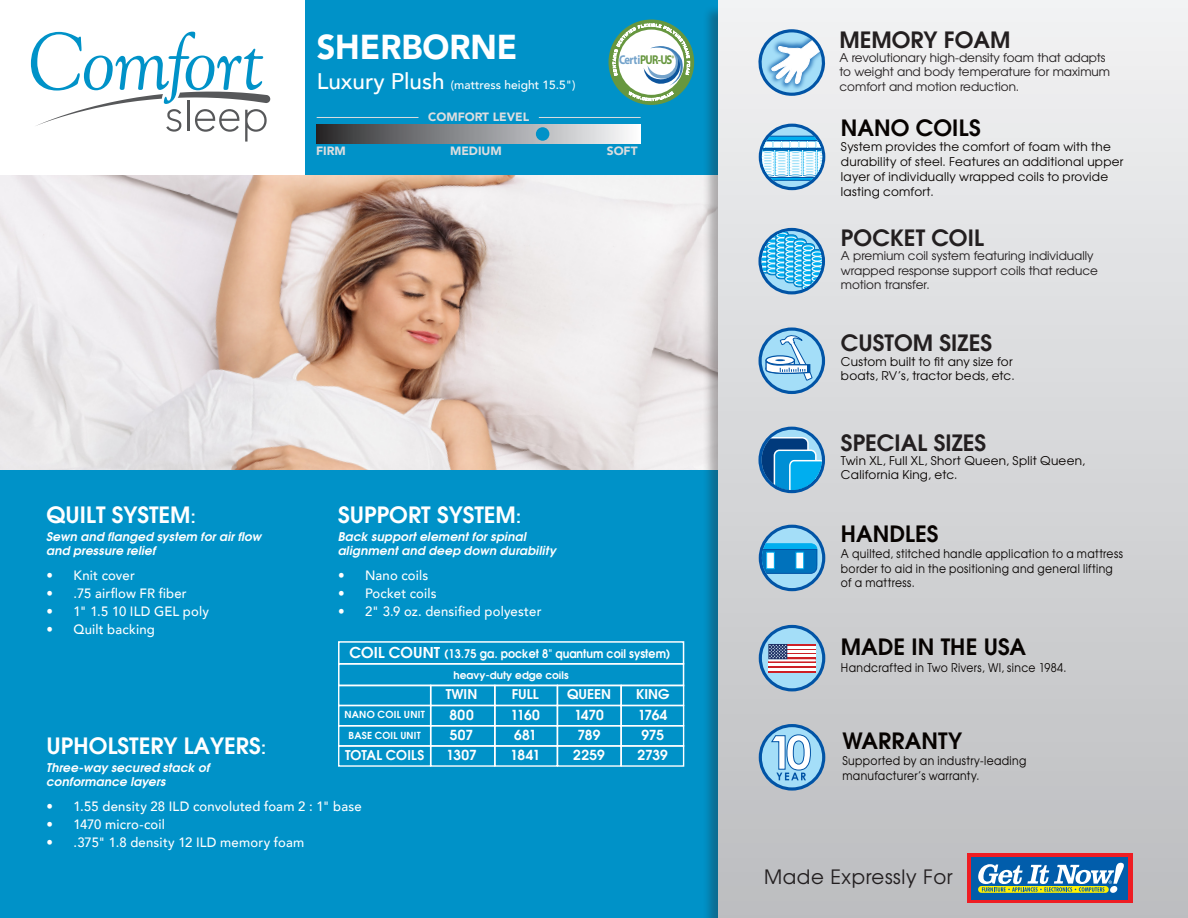
<style>
.page{position:relative;width:1188px;height:918px;background:#fff}
.page>*{position:absolute;margin:0;border:0;box-sizing:border-box;transform-origin:0 0}
.t1{font:900 34.5px "Avenir";color:#fff;scale:.94 1}
.t2{font:600 22.5px "Avant Garde";color:#fff}
.t3{font:600 22.5px "Avant Garde";color:#231f20}
.t4{font:600 22.5px "Avant Garde";color:#070301}
.t5{font:19.65px "Te X Gyre Adventor";letter-spacing:.03em;color:#231f20}
.t6{font:600 13.8px "Avant Garde";letter-spacing:-.01em;color:#fff}
.t7{font:500 13.5px "Avenir";letter-spacing:.015em;color:#fff}
.t8{font:600 13.5px "Avant Garde";color:#fff}
.t9{font:700 12.75px "Myriad Pro";letter-spacing:-.05em;color:#67973f;scale:.83 1}
.t10{font:12px/15px "Te X Gyre Adventor";letter-spacing:.025em;color:#070301}
.t11{font:12px/14.4px "Te X Gyre Adventor";color:#231f20}
.t12{font:12px/14.4px "Te X Gyre Adventor";letter-spacing:.025em;color:#070301;scale:.9 1}
.t13{font:italic 700 12px/14.4px "Te X Gyre Adventor";letter-spacing:.015em;color:#fff}
.t14{font:600 12px "Avant Garde";color:#fff;scale:.92 1}
.t15{font:500 12px "Avenir";color:#fff}
.t16{font:900 12px "Avenir";color:#dcdddf}
.t17{font:600 10.5px "Avant Garde";color:#fff}
.t18{font:600 9.75px "Avant Garde";letter-spacing:.025em;color:#fff}
.s1{font-size:22.5px}
.s2{color:#74a3cb}
.s3{font-size:15px}
.s4{font-family:"Avenir";font-weight:500;font-size:13.5px}
</style>
<div class="page">
<div style="left:0;top:0;width:852px;height:918px;background:#0092c8"></div>
<div style="left:0;top:0;width:305px;height:177px;background:#fff"></div>
<svg style="left:31px;top:32px;width:239px;height:110px"></svg>
<img style="left:0;top:176px;width:702px;height:294px">
<div style="left:316px;top:125px;width:324px;height:18px;background:linear-gradient(to right,#2c2d2f,#fbfcff)"></div>
<div style="left:536px;top:127px;width:13px;height:14px;background:#0092c8;border-radius:50%"></div>
<hr style="left:317px;top:117px;width:101px;height:1px;background:#dcdddf">
<hr style="left:539px;top:117px;width:102px;height:1px;background:#dcdddf">
<div style="left:338px;top:641px;width:346px;height:24px;border:2px solid #fff"></div>
<div style="left:557px;top:685px;width:65px;height:21px;border:1px solid #fff"></div>
<div style="left:621px;top:685px;width:63px;height:21px;border:1px solid #fff"></div>
<div style="left:494px;top:705px;width:64px;height:21px;border:1px solid #fff"></div>
<div style="left:557px;top:705px;width:65px;height:21px;border:1px solid #fff"></div>
<div style="left:621px;top:705px;width:63px;height:21px;border:1px solid #fff"></div>
<div style="left:494px;top:725px;width:64px;height:22px;border:1px solid #fff"></div>
<div style="left:557px;top:725px;width:65px;height:22px;border:1px solid #fff"></div>
<div style="left:621px;top:725px;width:63px;height:22px;border:1px solid #fff"></div>
<div style="left:430px;top:705px;width:65px;height:21px;border:1px solid #fff"></div>
<div style="left:430px;top:725px;width:65px;height:22px;border:1px solid #fff"></div>
<div style="left:338px;top:705px;width:93px;height:21px;border:1px solid #fff"></div>
<div style="left:338px;top:725px;width:93px;height:22px;border:1px solid #fff"></div>
<div style="left:494px;top:745px;width:64px;height:22px;border:1px solid #fff"></div>
<div style="left:557px;top:745px;width:65px;height:22px;border:1px solid #fff"></div>
<div style="left:621px;top:745px;width:63px;height:22px;border:1px solid #fff"></div>
<div style="left:430px;top:745px;width:65px;height:22px;border:1px solid #fff"></div>
<div style="left:338px;top:745px;width:93px;height:22px;border:1px solid #fff"></div>
<div style="left:338px;top:663px;width:346px;height:23px;border:2px solid #fff"></div>
<div style="left:702px;top:4px;width:486px;height:914px;background:#231f20;opacity:.33"></div>
<div style="left:719px;top:0;width:469px;height:918px;background:linear-gradient(to bottom,#f1f2f3,#bcbdc0)"></div>
<svg style="left:759px;top:724px;width:66px;height:67px;background:#94bfdc"></svg>
<svg style="left:758px;top:228px;width:67px;height:66px;background:#6fbce2"></svg>
<svg style="left:759px;top:124px;width:66px;height:66px;background:#97c6e4"></svg>
<img style="left:758px;top:32px;width:68px;height:65px">
<svg style="left:758px;top:30px;width:67px;height:66px;background:#a5cbe6"></svg>
<svg style="left:759px;top:327px;width:66px;height:67px;background:#96c2e0"></svg>
<svg style="left:758px;top:427px;width:67px;height:66px"></svg>
<svg style="left:759px;top:625px;width:66px;height:66px;background:#a0afc7"></svg>
<svg style="left:759px;top:525px;width:66px;height:66px;background:#5ea6d2"></svg>
<div style="left:767px;top:552px;width:7px;height:17px;background:#fff"></div>
<div style="left:766px;top:552px;width:9px;height:17px;border:1px solid #00aeef"></div>
<div style="left:796px;top:552px;width:8px;height:17px;background:#fff"></div>
<div style="left:796px;top:552px;width:8px;height:17px;border:1px solid #00aeef"></div>
<div style="left:967px;top:853px;width:165px;height:50px;background:#ee1d23"></div>
<div style="left:971px;top:857px;width:157px;height:42px;background:#015dab"></div>
<svg style="left:978px;top:863px;width:146px;height:30px"></svg>
<svg style="left:609px;top:20px;width:85px;height:85px"></svg>
<p class="t1" style="left:317px;top:17px;width:215px">SHERBORNE</p>
<p class="t15" style="left:317px;top:75px;width:260px"><span class="s1">Luxury Plush</span> (mattress height 15.5")</p>
<p class="t16" style="left:428px;top:107px;width:103px">COMFORT LEVEL</p>
<p class="t9" style="left:619px;top:52px;width:68px"><span class="s2">Certi</span>PUR-US<sup>®</sup></p>
<p class="t16" style="left:316px;top:141px;width:31px">FIRM</p>
<p class="t16" style="left:450px;top:141px;width:53px">MEDIUM</p>
<p class="t16" style="left:607px;top:141px;width:32px">SOFT</p>
<p class="t2" style="left:46px;top:497px;width:152px">QUILT SYSTEM:</p>
<p class="t13" style="left:46px;top:528px;width:217px">Sewn and flanged system for air flow</p>
<p class="t13" style="left:46px;top:542px;width:111px">and pressure relief</p>
<p class="t7" style="left:46px;top:563px;width:90px">• Knit cover</p>
<p class="t7" style="left:46px;top:581px;width:142px">• .75 airflow FR fiber</p>
<p class="t7" style="left:46px;top:599px;width:164px">• 1" 1.5 10 ILD GEL poly</p>
<p class="t7" style="left:46px;top:617px;width:110px">• Quilt backing</p>
<p class="t2" style="left:46px;top:728px;width:222px">UPHOLSTERY LAYERS:</p>
<p class="t13" style="left:46px;top:759px;width:165px">Three-way secured stack of conformance layers</p>
<p class="t2" style="left:338px;top:497px;width:186px">SUPPORT SYSTEM:</p>
<p class="t13" style="left:338px;top:528px;width:190px">Back support element for spinal</p>
<p class="t13" style="left:338px;top:542px;width:220px">alignment and deep down durability</p>
<p class="t7" style="left:338px;top:563px;width:92px">• Nano coils</p>
<p class="t7" style="left:338px;top:581px;width:100px">• Pocket coils</p>
<p class="t7" style="left:338px;top:599px;width:205px">• 2" 3.9 oz. densified polyester</p>
<p class="t14" style="left:350px;top:644px;width:350px"><span class="s3">COIL COUNT</span> (13<span class="s4">.</span>75 ga<span class="s4">.</span> pocket 8" quantum coil system)</p>
<p class="t8" style="left:512px;top:684px;width:28px">FULL</p>
<p class="t8" style="left:567px;top:684px;width:46px">QUEEN</p>
<p class="t8" style="left:636px;top:684px;width:35px">KING</p>
<p class="t6" style="left:511px;top:704px;width:31px">1160</p>
<p class="t6" style="left:574px;top:704px;width:31px">1470</p>
<p class="t6" style="left:638px;top:704px;width:31px">1764</p>
<p class="t6" style="left:514px;top:724px;width:24px">681</p>
<p class="t6" style="left:578px;top:724px;width:24px">789</p>
<p class="t6" style="left:641px;top:724px;width:24px">975</p>
<p class="t17" style="left:454px;top:667px;width:117px">heavy-duty edge coils</p>
<p class="t8" style="left:446px;top:684px;width:33px">TWIN</p>
<p class="t6" style="left:449px;top:704px;width:26px">800</p>
<p class="t6" style="left:450px;top:724px;width:25px">507</p>
<p class="t18" style="left:344px;top:707px;width:82px">NANO COIL UNIT</p>
<p class="t18" style="left:349px;top:728px;width:74px">BASE COIL UNIT</p>
<p class="t8" style="left:345px;top:745px;width:81px">TOTAL COILS</p>
<p class="t6" style="left:446px;top:745px;width:32px">1307</p>
<p class="t6" style="left:510px;top:745px;width:32px">1841</p>
<p class="t6" style="left:573px;top:745px;width:33px">2259</p>
<p class="t6" style="left:637px;top:745px;width:32px">2739</p>
<p class="t7" style="left:46px;top:794px;width:317px">• 1.55 density 28 ILD convoluted foam 2 : 1" base</p>
<p class="t7" style="left:46px;top:812px;width:120px">• 1470 micro-coil</p>
<p class="t7" style="left:46px;top:830px;width:259px">• .375" 1.8 density 12 ILD memory foam</p>
<p class="t3" style="left:839px;top:22px;width:172px">MEMORY FOAM</p>
<p class="t11" style="left:839px;top:50px;width:272px">A revolutionary high-density foam that adapts to weight and body temperature for maximum comfort and motion reduction.</p>
<p class="t4" style="left:841px;top:110px;width:141px">NANO COILS</p>
<p class="t10" style="left:841px;top:138px;width:271px">System provides the comfort of foam with the</p>
<p class="t10" style="left:841px;top:153px;width:284px">durability of steel. Features an additional upper layer of individually wrapped coils to provide</p>
<p class="t10" style="left:841px;top:183px;width:94px">lasting comfort.</p>
<p class="t3" style="left:841px;top:220px;width:145px">POCKET COIL</p>
<p class="t11" style="left:841px;top:248px;width:259px">A premium coil system featuring individually wrapped response support coils that reduce motion transfer.</p>
<p class="t3" style="left:841px;top:326px;width:153px">CUSTOM SIZES</p>
<p class="t10" style="left:841px;top:353px;width:173px">Custom built to fit any size for</p>
<p class="t10" style="left:841px;top:368px;width:175px">boats, RV’s, tractor beds, etc.</p>
<p class="t3" style="left:841px;top:425px;width:147px">SPECIAL SIZES</p>
<p class="t10" style="left:841px;top:453px;width:246px;line-height:14.4px">Twin XL, Full XL, Short Queen, Split Queen,<br>California King, etc.</p>
<p class="t4" style="left:841px;top:516px;width:99px">HANDLES</p>
<p class="t12" style="left:841px;top:546px;width:315px">A quilted, stitched handle application to a mattress border to aid in the positioning and general lifting</p>
<p class="t12" style="left:841px;top:575px;width:83px">of a mattress.</p>
<p class="t4" style="left:841px;top:630px;width:187px">MADE IN THE USA</p>
<p class="t12" style="left:841px;top:660px;width:252px">Handcrafted in Two Rivers, WI, since 1984.</p>
<p class="t4" style="left:842px;top:723px;width:121px">WARRANTY</p>
<p class="t12" style="left:842px;top:753px;width:206px">Supported by an industry-leading</p>
<p class="t12" style="left:842px;top:768px;width:154px">manufacturer’s warranty.</p>
<p class="t5" style="left:764px;top:861px;width:190px">Made Expressly For</p>
</div>
